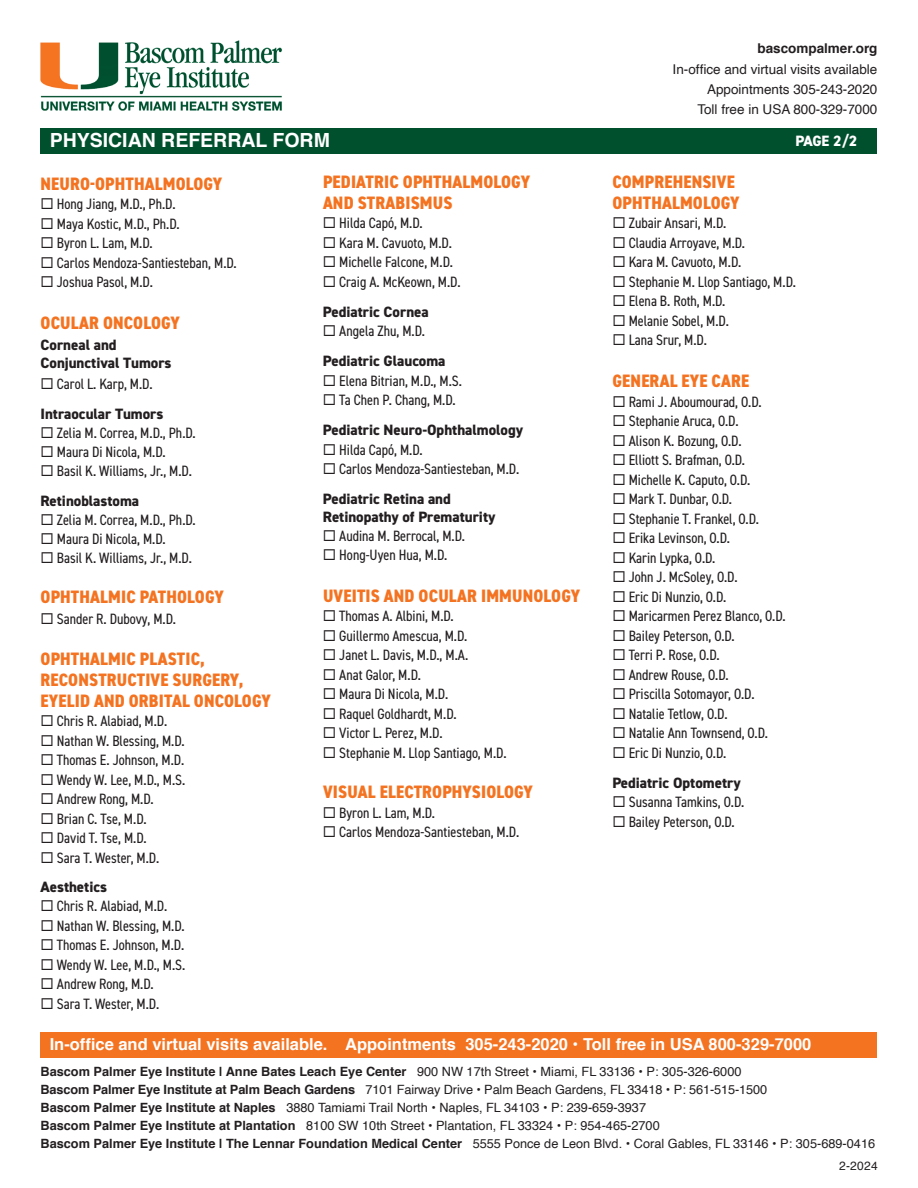
<style>
.page{position:relative;width:918px;height:1188px;background:#fff}
.page>*{position:absolute;margin:0;border:0;box-sizing:border-box;transform-origin:0 0}
.t1{font:700 19.5px "Helvetica";color:#fff}
.t2{font:800 condensed 18px/21px "DIN2014";letter-spacing:.01em;color:#f47321}
.t3{font:700 16.5px "Helvetica";color:#fff}
.t4{font:condensed 15px "DIN2014";color:#231f20}
.t5{font:800 15px "DIN2014";color:#231f20}
.t6{font:800 15px "DIN2014";color:#fff}
.t7{font:13.5px "Helvetica";color:#231f20}
.t8{font:700 13.5px "Helvetica";color:#231f20}
.t9{font:12.75px "Helvetica";color:#231f20}
.t10{font:700 12.75px "Helvetica";color:#231f20}
.t11{font:12px "Helvetica";color:#231f20}
.s1{font-weight:400}
.s2{font-weight:700}
</style>
<div class="page">
<div style="left:40px;top:128px;width:838px;height:25px;background:#00502e"></div>
<div style="left:40px;top:1032px;width:838px;height:25px;background:#f47321"></div>
<img style="left:40px;top:40px;width:242px;height:71px">
<p class="t8" style="left:757px;top:38px;width:122px">bascompalmer.org</p>
<p class="t7" style="left:673px;top:58px;width:206px">In-office and virtual visits available</p>
<p class="t7" style="left:707px;top:79px;width:172px">Appointments 305-243-2020</p>
<p class="t7" style="left:697px;top:99px;width:182px">Toll free in USA 800-329-7000</p>
<p class="t1" style="left:50px;top:125px;width:282px">PHYSICIAN REFERRAL FORM</p>
<p class="t6" style="left:795px;top:131px;width:63px">PAGE 2/2</p>
<p class="t2" style="left:41px;top:173px;width:183px">NEURO-OPHTHALMOLOGY</p>
<p class="t4" style="left:40px;top:194px;width:137px">◻ Hong Jiang, M.D., Ph.D.</p>
<p class="t4" style="left:40px;top:214px;width:141px">◻ Maya Kostic, M.D., Ph.D.</p>
<p class="t4" style="left:40px;top:233px;width:114px">◻ Byron L. Lam, M.D.</p>
<p class="t4" style="left:40px;top:253px;width:198px">◻ Carlos Mendoza-Santiesteban, M.D.</p>
<p class="t4" style="left:40px;top:272px;width:114px">◻ Joshua Pasol, M.D.</p>
<p class="t2" style="left:41px;top:313px;width:141px">OCULAR ONCOLOGY</p>
<p class="t5" style="left:40px;top:335px;width:78px">Corneal and</p>
<p class="t5" style="left:40px;top:353px;width:133px">Conjunctival Tumors</p>
<p class="t4" style="left:40px;top:374px;width:114px">◻ Carol L. Karp, M.D.</p>
<p class="t5" style="left:40px;top:404px;width:125px">Intraocular Tumors</p>
<p class="t4" style="left:40px;top:423px;width:157px">◻ Zelia M. Correa, M.D., Ph.D.</p>
<p class="t4" style="left:40px;top:442px;width:127px">◻ Maura Di Nicola, M.D.</p>
<p class="t4" style="left:40px;top:461px;width:153px">◻ Basil K. Williams, Jr., M.D.</p>
<p class="t5" style="left:40px;top:491px;width:100px">Retinoblastoma</p>
<p class="t4" style="left:40px;top:510px;width:157px">◻ Zelia M. Correa, M.D., Ph.D.</p>
<p class="t4" style="left:40px;top:529px;width:127px">◻ Maura Di Nicola, M.D.</p>
<p class="t4" style="left:40px;top:548px;width:153px">◻ Basil K. Williams, Jr., M.D.</p>
<p class="t2" style="left:41px;top:586px;width:185px">OPHTHALMIC PATHOLOGY</p>
<p class="t4" style="left:40px;top:609px;width:137px">◻ Sander R. Dubovy, M.D.</p>
<p class="t2" style="left:41px;top:648px;width:232px">OPHTHALMIC PLASTIC,<br>RECONSTRUCTIVE SURGERY,<br>EYELID AND ORBITAL ONCOLOGY</p>
<p class="t4" style="left:40px;top:711px;width:128px">◻ Chris R. Alabiad, M.D.</p>
<p class="t4" style="left:40px;top:731px;width:146px">◻ Nathan W. Blessing, M.D.</p>
<p class="t4" style="left:40px;top:750px;width:145px">◻ Thomas E. Johnson, M.D.</p>
<p class="t4" style="left:40px;top:770px;width:146px">◻ Wendy W. Lee, M.D., M.S.</p>
<p class="t4" style="left:40px;top:789px;width:115px">◻ Andrew Rong, M.D.</p>
<p class="t4" style="left:40px;top:809px;width:108px">◻ Brian C. Tse, M.D.</p>
<p class="t4" style="left:40px;top:828px;width:108px">◻ David T. Tse, M.D.</p>
<p class="t4" style="left:40px;top:848px;width:120px">◻ Sara T. Wester, M.D.</p>
<p class="t5" style="left:40px;top:877px;width:68px">Aesthetics</p>
<p class="t4" style="left:40px;top:896px;width:128px">◻ Chris R. Alabiad, M.D.</p>
<p class="t4" style="left:40px;top:916px;width:146px">◻ Nathan W. Blessing, M.D.</p>
<p class="t4" style="left:40px;top:935px;width:145px">◻ Thomas E. Johnson, M.D.</p>
<p class="t4" style="left:40px;top:955px;width:146px">◻ Wendy W. Lee, M.D., M.S.</p>
<p class="t4" style="left:40px;top:974px;width:115px">◻ Andrew Rong, M.D.</p>
<p class="t4" style="left:40px;top:994px;width:120px">◻ Sara T. Wester, M.D.</p>
<p class="t2" style="left:323px;top:171px;width:209px">PEDIATRIC OPHTHALMOLOGY</p>
<p class="t2" style="left:323px;top:192px;width:131px">AND STRABISMUS</p>
<p class="t4" style="left:323px;top:213px;width:101px">◻ Hilda Capó, M.D.</p>
<p class="t4" style="left:323px;top:233px;width:130px">◻ Kara M. Cavuoto, M.D.</p>
<p class="t4" style="left:323px;top:252px;width:132px">◻ Michelle Falcone, M.D.</p>
<p class="t4" style="left:323px;top:272px;width:139px">◻ Craig A. McKeown, M.D.</p>
<p class="t5" style="left:323px;top:302px;width:107px">Pediatric Cornea</p>
<p class="t4" style="left:323px;top:321px;width:104px">◻ Angela Zhu, M.D.</p>
<p class="t5" style="left:323px;top:351px;width:124px">Pediatric Glaucoma</p>
<p class="t4" style="left:323px;top:371px;width:141px">◻ Elena Bitrian, M.D., M.S.</p>
<p class="t4" style="left:323px;top:390px;width:134px">◻ Ta Chen P. Chang, M.D.</p>
<p class="t5" style="left:323px;top:420px;width:202px">Pediatric Neuro-Ophthalmology</p>
<p class="t4" style="left:323px;top:440px;width:101px">◻ Hilda Capó, M.D.</p>
<p class="t4" style="left:323px;top:459px;width:198px">◻ Carlos Mendoza-Santiesteban, M.D.</p>
<p class="t5" style="left:323px;top:489px;width:129px">Pediatric Retina and</p>
<p class="t5" style="left:323px;top:507px;width:174px">Retinopathy of Prematurity</p>
<p class="t4" style="left:323px;top:526px;width:144px">◻ Audina M. Berrocal, M.D.</p>
<p class="t4" style="left:323px;top:545px;width:126px">◻ Hong-Uyen Hua, M.D.</p>
<p class="t2" style="left:323px;top:585px;width:259px">UVEITIS AND OCULAR IMMUNOLOGY</p>
<p class="t4" style="left:323px;top:606px;width:132px">◻ Thomas A. Albini, M.D.</p>
<p class="t4" style="left:323px;top:626px;width:146px">◻ Guillermo Amescua, M.D.</p>
<p class="t4" style="left:323px;top:645px;width:147px">◻ Janet L. Davis, M.D., M.A.</p>
<p class="t4" style="left:323px;top:665px;width:100px">◻ Anat Galor, M.D.</p>
<p class="t4" style="left:323px;top:684px;width:127px">◻ Maura Di Nicola, M.D.</p>
<p class="t4" style="left:323px;top:704px;width:135px">◻ Raquel Goldhardt, M.D.</p>
<p class="t4" style="left:323px;top:723px;width:121px">◻ Victor L. Perez, M.D.</p>
<p class="t4" style="left:323px;top:743px;width:185px">◻ Stephanie M. Llop Santiago, M.D.</p>
<p class="t2" style="left:323px;top:782px;width:212px">VISUAL ELECTROPHYSIOLOGY</p>
<p class="t4" style="left:323px;top:803px;width:114px">◻ Byron L. Lam, M.D.</p>
<p class="t4" style="left:323px;top:822px;width:198px">◻ Carlos Mendoza-Santiesteban, M.D.</p>
<p class="t2" style="left:612px;top:171px;width:124px">COMPREHENSIVE</p>
<p class="t2" style="left:612px;top:192px;width:129px">OPHTHALMOLOGY</p>
<p class="t4" style="left:612px;top:213px;width:115px">◻ Zubair Ansari, M.D.</p>
<p class="t4" style="left:612px;top:233px;width:134px">◻ Claudia Arroyave, M.D.</p>
<p class="t4" style="left:612px;top:252px;width:130px">◻ Kara M. Cavuoto, M.D.</p>
<p class="t4" style="left:612px;top:272px;width:185px">◻ Stephanie M. Llop Santiago, M.D.</p>
<p class="t4" style="left:612px;top:291px;width:115px">◻ Elena B. Roth, M.D.</p>
<p class="t4" style="left:612px;top:311px;width:118px">◻ Melanie Sobel, M.D.</p>
<p class="t4" style="left:612px;top:330px;width:96px">◻ Lana Srur, M.D.</p>
<p class="t2" style="left:612px;top:371px;width:138px">GENERAL EYE CARE</p>
<p class="t4" style="left:612px;top:392px;width:151px">◻ Rami J. Aboumourad, O.D.</p>
<p class="t4" style="left:612px;top:411px;width:128px">◻ Stephanie Aruca, O.D.</p>
<p class="t4" style="left:612px;top:431px;width:131px">◻ Alison K. Bozung, O.D.</p>
<p class="t4" style="left:612px;top:450px;width:134px">◻ Elliott S. Brafman, O.D.</p>
<p class="t4" style="left:612px;top:470px;width:139px">◻ Michelle K. Caputo, O.D.</p>
<p class="t4" style="left:612px;top:489px;width:121px">◻ Mark T. Dunbar, O.D.</p>
<p class="t4" style="left:612px;top:509px;width:148px">◻ Stephanie T. Frankel, O.D.</p>
<p class="t4" style="left:612px;top:528px;width:119px">◻ Erika Levinson, O.D.</p>
<p class="t4" style="left:612px;top:548px;width:105px">◻ Karin Lypka, O.D.</p>
<p class="t4" style="left:612px;top:567px;width:127px">◻ John J. McSoley, O.D.</p>
<p class="t4" style="left:612px;top:587px;width:116px">◻ Eric Di Nunzio, O.D.</p>
<p class="t4" style="left:612px;top:606px;width:175px">◻ Maricarmen Perez Blanco, O.D.</p>
<p class="t4" style="left:612px;top:626px;width:124px">◻ Bailey Peterson, O.D.</p>
<p class="t4" style="left:612px;top:645px;width:109px">◻ Terri P. Rose, O.D.</p>
<p class="t4" style="left:612px;top:665px;width:118px">◻ Andrew Rouse, O.D.</p>
<p class="t4" style="left:612px;top:684px;width:144px">◻ Priscilla Sotomayor, O.D.</p>
<p class="t4" style="left:612px;top:704px;width:117px">◻ Natalie Tetlow, O.D.</p>
<p class="t4" style="left:612px;top:723px;width:157px">◻ Natalie Ann Townsend, O.D.</p>
<p class="t4" style="left:612px;top:743px;width:116px">◻ Eric Di Nunzio, O.D.</p>
<p class="t5" style="left:612px;top:773px;width:130px">Pediatric Optometry</p>
<p class="t4" style="left:612px;top:792px;width:133px">◻ Susanna Tamkins, O.D.</p>
<p class="t4" style="left:612px;top:812px;width:124px">◻ Bailey Peterson, O.D.</p>
<p class="t3" style="left:50px;top:1031px;width:763px">In-office and virtual visits available. Appointments 305-243-2020 • Toll free in USA 800-329-7000</p>
<p class="t10" style="left:40px;top:1062px;width:703px">Bascom Palmer Eye Institute | Anne Bates Leach Eye Center <span class="s1">900 NW 17th Street • Miami, FL 33136 • P: 305-326-6000</span></p>
<p class="t9" style="left:40px;top:1080px;width:728px"><span class="s2">Bascom Palmer Eye Institute at Palm Beach Gardens</span> 7101 Fairway Drive • Palm Beach Gardens, FL 33418 • P: 561-515-1500</p>
<p class="t9" style="left:40px;top:1098px;width:607px"><span class="s2">Bascom Palmer Eye Institute at Naples</span> 3880 Tamiami Trail North • Naples, FL 34103 • P: 239-659-3937</p>
<p class="t9" style="left:40px;top:1116px;width:621px"><span class="s2">Bascom Palmer Eye Institute at Plantation</span> 8100 SW 10th Street • Plantation, FL 33324 • P: 954-465-2700</p>
<p class="t10" style="left:40px;top:1134px;width:836px">Bascom Palmer Eye Institute | The Lennar Foundation Medical Center <span class="s1">5555 Ponce de Leon Blvd. • Coral Gables, FL 33146 • P: 305-689-0416</span></p>
<p class="t11" style="left:839px;top:1157px;width:40px">2-2024</p>
</div>
